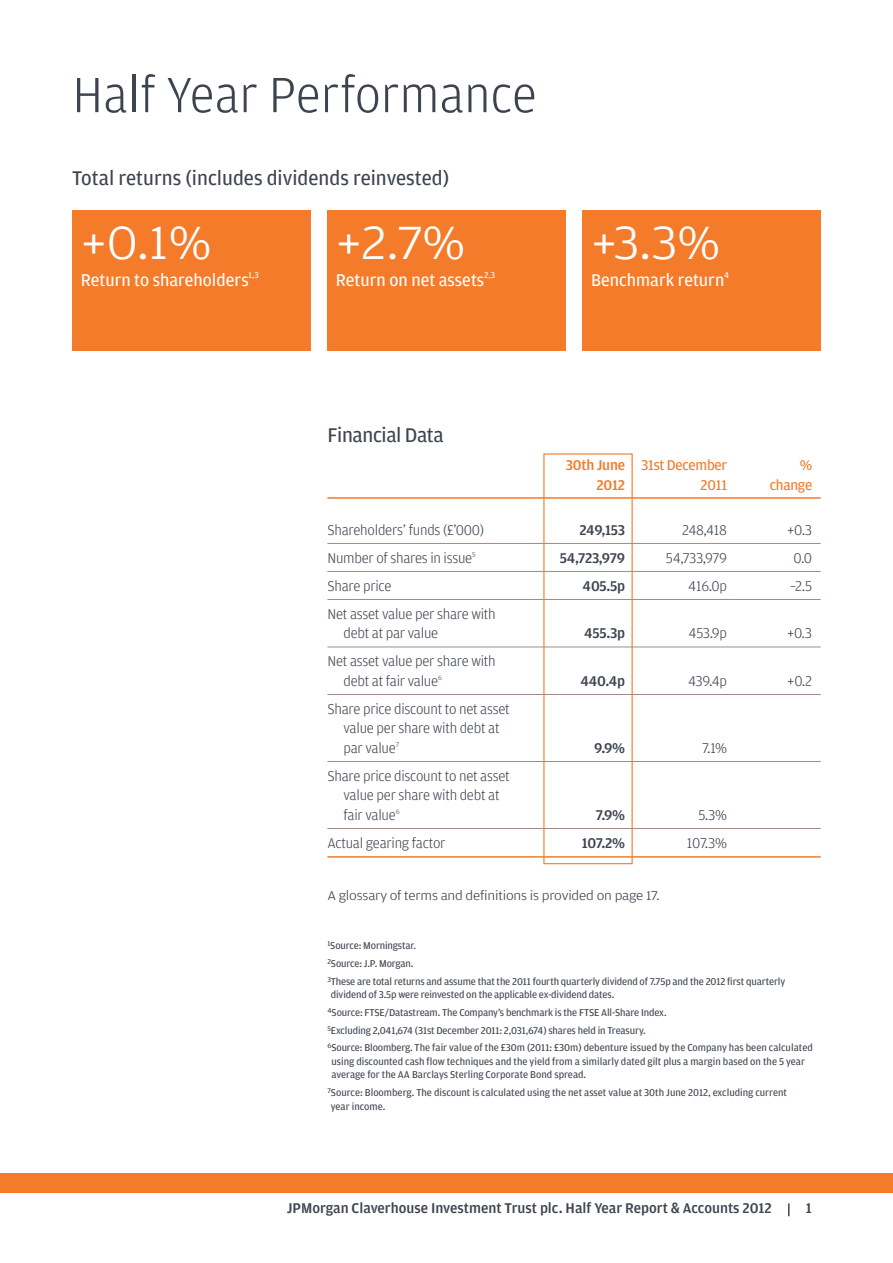
<style>
.page{position:relative;width:893px;height:1263px;background:#fff}
.page>*{position:absolute;margin:0;border:0;box-sizing:border-box;transform-origin:0 0}
.t1{font:300 52.5px "Amplitude";color:#3e444f}
.t2{font:300 49.5px "Amplitude Wide";color:#fff}
.t3{font:21px "Amplitude";color:#3e444f}
.t4{font:18px "Amplitude";color:#fff}
.t5{font:300 15px/19.5px "Amplitude";letter-spacing:-.015em;color:#3e444f}
.t6{font:500 15px "Amplitude";color:#3e444f}
.t7{font:15px "Amplitude";letter-spacing:-.015em;color:#f47b2a}
.t8{font:500 15px "Amplitude";color:#f47b2a}
.t9{font:300 13.5px "Amplitude Wide";letter-spacing:-.015em;color:#3e444f}
.t10{font:10.5px/17.7px "Amplitude";letter-spacing:-.01em;color:#3e444f}
.s1{font-weight:500}
</style>
<div class="page">
<div style="left:72px;top:210px;width:238px;height:141px;background:#f47b2a"></div>
<div style="left:327px;top:210px;width:239px;height:141px;background:#f47b2a"></div>
<div style="left:583px;top:210px;width:238px;height:141px;background:#f47b2a"></div>
<hr style="left:327px;top:497px;width:494px;height:2px;background:#f47b2a">
<hr style="left:327px;top:543px;width:494px;height:1px;background:#a18b85">
<hr style="left:327px;top:571px;width:494px;height:1px;background:#a18b85">
<hr style="left:327px;top:599px;width:494px;height:1px;background:#a18b85">
<hr style="left:327px;top:647px;width:494px;height:1px;background:#a18b85">
<hr style="left:327px;top:694px;width:494px;height:1px;background:#a18b85">
<hr style="left:327px;top:761px;width:494px;height:1px;background:#a18b85">
<hr style="left:327px;top:828px;width:494px;height:1px;background:#a18b85">
<hr style="left:327px;top:856px;width:494px;height:2px;background:#f47b2a">
<div style="left:0;top:1174px;width:893px;height:19px;background:#f47b2a"></div>
<svg style="left:788px;top:1203px;width:1px;height:13px"></svg>
<p class="t1" style="left:72px;top:63px;width:466px">Half Year Performance</p>
<p class="t3" style="left:72px;top:165px;width:378px">Total returns (includes dividends reinvested)</p>
<p class="t2" style="left:81px;top:213px;width:132px">+0.1%</p>
<p class="t4" style="left:81px;top:269px;width:179px">Return to shareholders<sup>1,3</sup></p>
<p class="t2" style="left:336px;top:213px;width:131px">+2.7%</p>
<p class="t4" style="left:336px;top:269px;width:161px">Return on net assets<sup>2,3</sup></p>
<p class="t3" style="left:327px;top:422px;width:118px">Financial Data</p>
<p class="t2" style="left:591px;top:213px;width:131px">+3.3%</p>
<p class="t4" style="left:591px;top:269px;width:140px">Benchmark return<sup>4</sup></p>
<p class="t7" style="left:566px;top:456px;width:163px"><span class="s1">30th June</span> 31st December</p>
<p class="t7" style="left:800px;top:456px;width:14px">%</p>
<p class="t8" style="left:596px;top:476px;width:30px">2012</p>
<p class="t7" style="left:701px;top:476px;width:28px">2011</p>
<p class="t7" style="left:770px;top:476px;width:44px">change</p>
<p class="t5" style="left:327px;top:520px;width:158px">Shareholders’ funds (£’000)</p>
<p class="t6" style="left:579px;top:521px;width:47px">249,153</p>
<p class="t5" style="left:682px;top:520px;width:46px">248,418</p>
<p class="t5" style="left:787px;top:520px;width:27px">+0.3</p>
<p class="t5" style="left:327px;top:548px;width:150px">Number of shares in issue<sup>5</sup></p>
<p class="t6" style="left:560px;top:549px;width:67px">54,723,979</p>
<p class="t5" style="left:666px;top:548px;width:63px">54,733,979</p>
<p class="t5" style="left:793px;top:548px;width:20px">0.0</p>
<p class="t5" style="left:327px;top:576px;width:66px">Share price</p>
<p class="t6" style="left:583px;top:577px;width:44px">405.5p</p>
<p class="t5" style="left:688px;top:576px;width:40px">416.0p</p>
<p class="t5" style="left:790px;top:576px;width:23px">–2.5</p>
<p class="t5" style="left:343px;top:604px;width:154px;text-indent:-16px">Net asset value per share with debt at par value</p>
<p class="t6" style="left:584px;top:624px;width:42px">455.3p</p>
<p class="t5" style="left:688px;top:623px;width:40px">453.9p</p>
<p class="t5" style="left:787px;top:623px;width:27px">+0.3</p>
<p class="t5" style="left:343px;top:651px;width:154px;text-indent:-16px">Net asset value per share with debt at fair value<sup>6</sup></p>
<p class="t5" style="left:343px;top:699px;width:168px;text-indent:-16px">Share price discount to net asset value per share with debt at par value<sup>7</sup></p>
<p class="t5" style="left:343px;top:766px;width:168px;text-indent:-16px">Share price discount to net asset value per share with debt at fair value<sup>6</sup></p>
<p class="t6" style="left:580px;top:672px;width:46px">440.4p</p>
<p class="t5" style="left:688px;top:671px;width:41px">439.4p</p>
<p class="t5" style="left:787px;top:671px;width:26px">+0.2</p>
<p class="t6" style="left:594px;top:739px;width:32px">9.9%</p>
<p class="t5" style="left:702px;top:738px;width:26px">7.1%</p>
<p class="t6" style="left:596px;top:806px;width:31px">7.9%</p>
<p class="t5" style="left:698px;top:805px;width:30px">5.3%</p>
<p class="t5" style="left:327px;top:833px;width:120px">Actual gearing factor</p>
<p class="t6" style="left:582px;top:834px;width:45px">107.2%</p>
<p class="t5" style="left:687px;top:833px;width:42px">107.3%</p>
<p class="t9" style="left:327px;top:887px;width:334px">A glossary of terms and definitions is provided on page 17.</p>
<p class="t10" style="left:327px;top:937px;width:459px"><sup>1</sup>Source: Morningstar.<br><sup>2</sup>Source: J.P. Morgan.<br><sup>3</sup>These are total returns and assume that the 2011 fourth quarterly dividend of 7.75p and the 2012 first quarterly</p>
<p class="t10" style="left:327px;top:986px;width:487px;text-indent:3px">dividend of 3.5p were reinvested on the applicable ex-dividend dates.<br><sup>4</sup>Source: FTSE/Datastream. The Company’s benchmark is the FTSE All-Share Index.<br><sup>5</sup>Excluding 2,041,674 (31st December 2011: 2,031,674) shares held in Treasury.<br><sup>6</sup>Source: Bloomberg. The fair value of the £30m (2011: £30m) debenture issued by the Company has been calculated</p>
<p class="t10" style="left:331px;top:1054px;width:475px;line-height:13.5px">using discounted cash flow techniques and the yield from a similarly dated gilt plus a margin based on the 5 year average for the AA Barclays Sterling Corporate Bond spread.</p>
<p class="t10" style="left:331px;top:1086px;width:458px;line-height:13.5px;text-indent:-3px"><sup>7</sup>Source: Bloomberg. The discount is calculated using the net asset value at 30th June 2012, excluding current year income.</p>
<p class="t6" style="left:287px;top:1199px;width:487px">JPMorgan Claverhouse Investment Trust plc. Half Year Report &amp; Accounts 2012</p>
<p class="t6" style="left:806px;top:1199px;width:7px">1</p>
</div>
